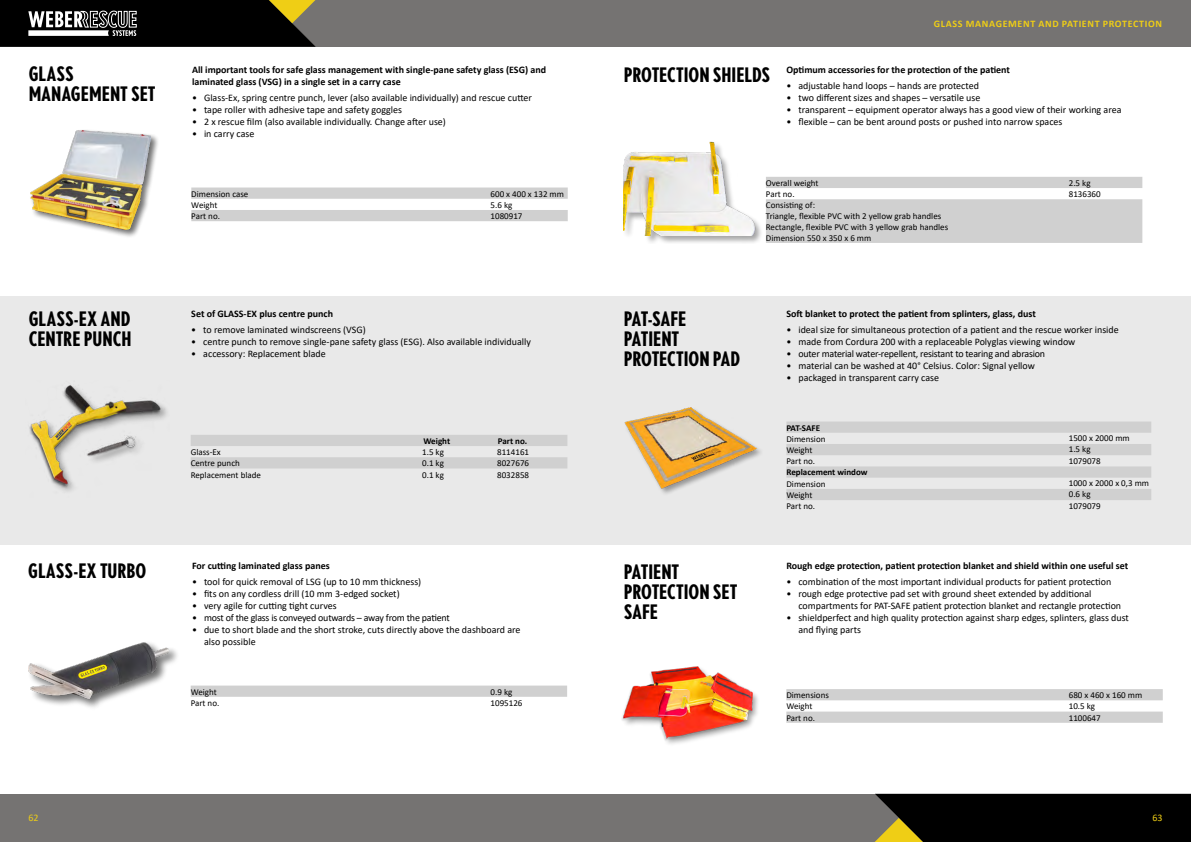
<style>
.page{position:relative;width:1191px;height:842px;background:#fff}
.page>*{position:absolute;margin:0;border:0;box-sizing:border-box;transform-origin:0 0}
.t1{font:700 condensed 20px/20px "Nobel";letter-spacing:-.01em;color:#000}
.t2{font:10px/12px "Calibri";color:#000}
.t3{font:700 10px/12px "Calibri";color:#000}
.t4{font:10px "Calibri";letter-spacing:-.02em;color:#000}
.t5{font:700 10px "Calibri";letter-spacing:.065em;color:#efce15}
.t6{font:10px "Calibri";color:#efce15}
.t7{font:9px/11.2px "Calibri";color:#000}
.t8{font:700 9px "Calibri";color:#000}
</style>
<div class="page">
<div style="left:595px;top:297px;width:596px;height:248px;background:#e9e9e9"></div>
<div style="left:0;top:297px;width:595px;height:248px;background:#e9e9e9"></div>
<div style="left:0;top:794px;width:1191px;height:48px;background:#757372"></div>
<svg style="left:875px;top:794px;width:316px;height:48px;background:#0d0c05"></svg>
<div style="left:0;top:0;width:1191px;height:47px;background:#757372"></div>
<svg style="left:0;top:0;width:316px;height:47px;background:#25241d"></svg>
<svg style="left:191px;top:187px;width:377px;height:34px"></svg>
<svg style="left:191px;top:435px;width:376px;height:33px"></svg>
<svg style="left:191px;top:685px;width:376px;height:12px;background:#d3d3d3"></svg>
<svg style="left:766px;top:177px;width:376px;height:66px"></svg>
<svg style="left:786px;top:421px;width:365px;height:79px"></svg>
<svg style="left:786px;top:689px;width:376px;height:34px"></svg>
<div style="left:29px;top:128px;width:131px;height:110px;background:#000;opacity:.35"></div>
<img style="left:30px;top:130px;width:121px;height:100px">
<img style="left:29px;top:385px;width:138px;height:107px">
<img style="left:28px;top:642px;width:149px;height:66px">
<div style="left:622px;top:141px;width:140px;height:103px;background:#000;opacity:.35"></div>
<img style="left:624px;top:141px;width:147px;height:95px">
<img style="left:624px;top:407px;width:137px;height:87px">
<img style="left:622px;top:666px;width:136px;height:78px">
<h1 class="t1" style="left:29px;top:64px;width:128px">GLASS<br>MANAGEMENT SET</h1>
<p class="t3" style="left:192px;top:64px;width:355px">All important tools for safe glass management with single-pane safety glass (ESG) and laminated glass (VSG) in a single set in a carry case</p>
<p class="t2" style="left:192px;top:92px;width:341px">• Glass-Ex, spring centre punch, lever (also available individually) and rescue cutter</p>
<p class="t2" style="left:192px;top:104px;width:212px">• tape roller with adhesive tape and safety goggles</p>
<p class="t2" style="left:192px;top:116px;width:255px">• 2 x rescue film (also available individually. Change after use)</p>
<p class="t2" style="left:192px;top:128px;width:64px">• in carry case</p>
<p class="t7" style="left:191px;top:188px;width:59px">Dimension case<br>Weight<br>Part no.</p>
<p class="t7" style="left:490px;top:188px;width:75px">600 x 400 x 132 mm<br>5.6 kg<br>1080917</p>
<h1 class="t1" style="left:29px;top:308px;width:104px">GLASS-EX AND<br>CENTRE PUNCH</h1>
<p class="t3" style="left:191px;top:308px;width:143px">Set of GLASS-EX plus centre punch</p>
<p class="t2" style="left:191px;top:324px;width:176px">• to remove laminated windscreens (VSG)</p>
<p class="t2" style="left:191px;top:336px;width:341px">• centre punch to remove single-pane safety glass (ESG). Also available individually</p>
<p class="t2" style="left:191px;top:348px;width:136px">• accessory: Replacement blade</p>
<p class="t7" style="left:191px;top:446px;width:72px">Glass-Ex<br>Centre punch<br>Replacement blade</p>
<p class="t8" style="left:423px;top:434px;width:28px">Weight</p>
<p class="t8" style="left:498px;top:434px;width:31px">Part no.</p>
<p class="t7" style="left:422px;top:446px;width:23px">1.5 kg</p>
<p class="t7" style="left:497px;top:446px;width:33px">8114161</p>
<p class="t7" style="left:422px;top:458px;width:23px">0.1 kg</p>
<p class="t7" style="left:497px;top:458px;width:33px">8027676</p>
<p class="t7" style="left:422px;top:469px;width:23px">0.1 kg</p>
<p class="t7" style="left:497px;top:469px;width:33px">8032858</p>
<h1 class="t1" style="left:28px;top:560px;width:120px">GLASS-EX TURBO</h1>
<p class="t3" style="left:192px;top:559px;width:139px">For cutting laminated glass panes</p>
<p class="t2" style="left:192px;top:575px;width:231px">• tool for quick removal of LSG (up to 10 mm thickness)</p>
<p class="t2" style="left:192px;top:587px;width:209px">• fits on any cordless drill (10 mm 3-edged socket)</p>
<p class="t2" style="left:192px;top:599px;width:146px">• very agile for cutting tight curves</p>
<p class="t4" style="left:192px;top:611px;width:259px">• most of the glass is conveyed outwards – away from the patient</p>
<p class="t2" style="left:204px;top:623px;width:318px;text-indent:-12px">• due to short blade and the short stroke, cuts directly above the dashboard are also possible</p>
<p class="t7" style="left:191px;top:686px;width:30px">Weight<br>Part no.</p>
<p class="t7" style="left:490px;top:686px;width:33px">0.9 kg<br>1095126</p>
<p class="t5" style="left:934px;top:16px;width:229px">GLASS MANAGEMENT AND PATIENT PROTECTION</p>
<h1 class="t1" style="left:624px;top:64px;width:148px">PROTECTION SHIELDS</h1>
<p class="t3" style="left:786px;top:63px;width:225px">Optimum accessories for the protection of the patient</p>
<p class="t2" style="left:786px;top:79px;width:194px">• adjustable hand loops – hands are protected</p>
<p class="t2" style="left:786px;top:91px;width:195px">• two different sizes and shapes – versatile use</p>
<p class="t2" style="left:786px;top:103px;width:336px">• transparent – equipment operator always has a good view of their working area</p>
<p class="t2" style="left:786px;top:115px;width:277px">• flexible – can be bent around posts or pushed into narrow spaces</p>
<p class="t7" style="left:766px;top:177px;width:184px">Overall weight<br>Part no.<br>Consisting of:<br>Triangle, flexible PVC with 2 yellow grab handles<br>Rectangle, flexible PVC with 3 yellow grab handles<br>Dimension 550 x 350 x 6 mm</p>
<p class="t7" style="left:1068px;top:177px;width:33px">2.5 kg<br>8136360</p>
<h1 class="t1" style="left:624px;top:308px;width:118px">PAT-SAFE<br>PATIENT<br>PROTECTION PAD</h1>
<h1 class="t1" style="left:624px;top:562px;width:115px">PATIENT<br>PROTECTION SET<br>SAFE</h1>
<p class="t3" style="left:786px;top:308px;width:251px">Soft blanket to protect the patient from splinters, glass, dust</p>
<p class="t2" style="left:786px;top:324px;width:334px">• ideal size for simultaneous protection of a patient and the rescue worker inside</p>
<p class="t2" style="left:786px;top:336px;width:290px">• made from Cordura 200 with a replaceable Polyglas viewing window</p>
<p class="t4" style="left:786px;top:347px;width:260px">• outer material water-repellent, resistant to tearing and abrasion</p>
<p class="t2" style="left:786px;top:360px;width:250px">• material can be washed at 40° Celsius. Color: Signal yellow</p>
<p class="t2" style="left:786px;top:372px;width:154px">• packaged in transparent carry case</p>
<p class="t8" style="left:786px;top:421px;width:35px">PAT-SAFE</p>
<p class="t7" style="left:786px;top:433px;width:41px">Dimension<br>Weight<br>Part no.</p>
<p class="t8" style="left:786px;top:466px;width:83px">Replacement window</p>
<p class="t7" style="left:786px;top:478px;width:41px">Dimension<br>Weight<br>Part no.</p>
<p class="t7" style="left:1068px;top:432px;width:62px">1500 x 2000 mm<br>1.5 kg<br>1079078</p>
<p class="t7" style="left:1068px;top:477px;width:82px">1000 x 2000 x 0,3 mm<br>0.6 kg<br>1079079</p>
<p class="t3" style="left:786px;top:559px;width:343px">Rough edge protection, patient protection blanket and shield within one useful set</p>
<p class="t2" style="left:786px;top:575px;width:326px">• combination of the most important individual products for patient protection</p>
<p class="t2" style="left:798px;top:587px;width:324px;text-indent:-12px">• rough edge protective pad set with ground sheet extended by additional compartments for PAT-SAFE patient protection blanket and rectangle protection</p>
<p class="t2" style="left:798px;top:611px;width:332px;text-indent:-12px">• shieldperfect and high quality protection against sharp edges, splinters, glass dust and flying parts</p>
<p class="t7" style="left:786px;top:689px;width:44px">Dimensions<br>Weight<br>Part no.</p>
<p class="t7" style="left:1068px;top:689px;width:75px">680 x 460 x 160 mm<br>10.5 kg<br>1100647</p>
<p class="t6" style="left:28px;top:811px;width:12px">62</p>
<p class="t6" style="left:1152px;top:811px;width:12px">63</p>
</div>
